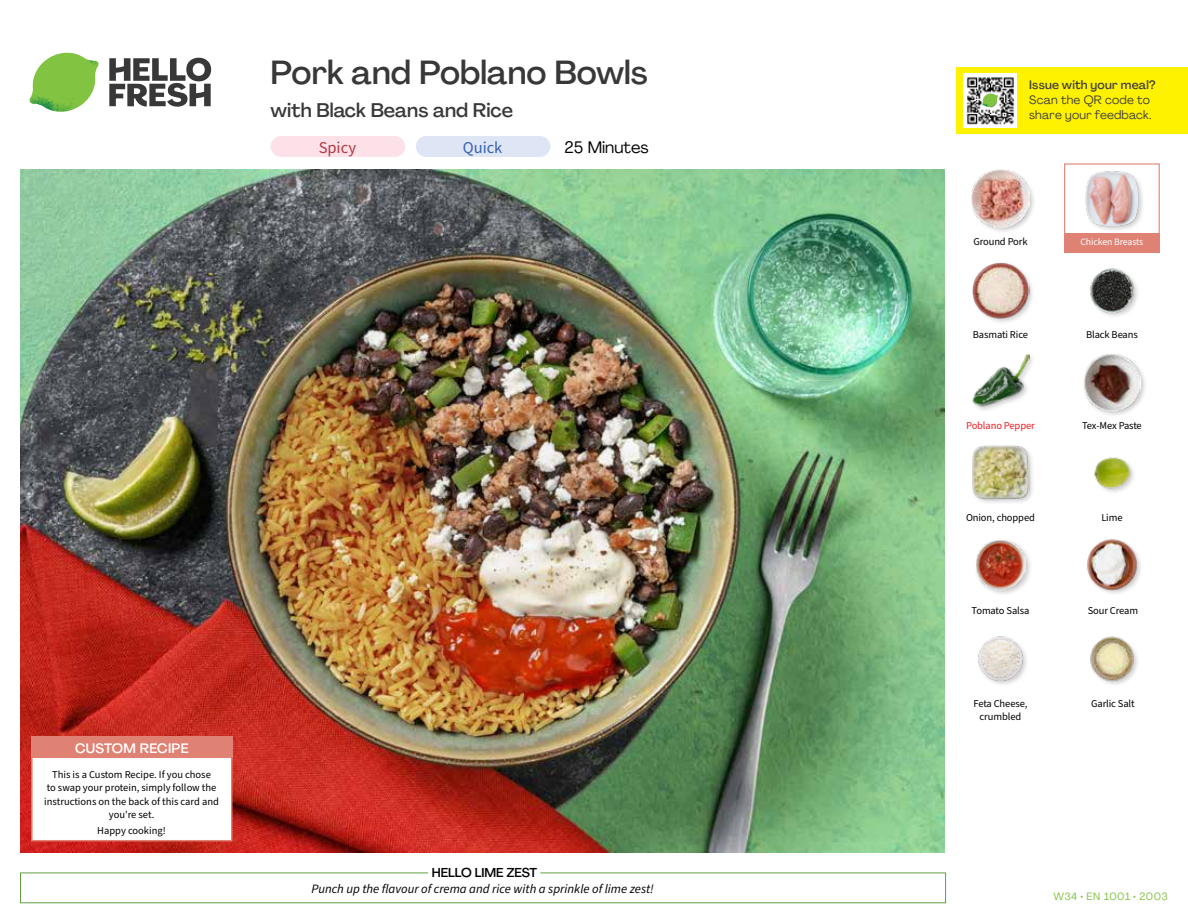
<style>
.page{position:relative;width:1188px;height:918px;background:#fff}
.page>*{position:absolute;margin:0;border:0;box-sizing:border-box;transform-origin:0 0}
.t1{font:500 33px "Agrandir";color:#383839}
.t2{font:500 19.5px "Agrandir";color:#383839}
.t3{font:16.5px "Agrandir";color:#000}
.t4{font:16.5px "Source Sans Pro";color:#3763af}
.t5{font:16.5px "Source Sans Pro";color:#b33841}
.t6{font:500 13.5px "Agrandir";letter-spacing:.02em;color:#fff}
.t7{font:italic 12.75px "Source Sans Pro";color:#000}
.t8{font:500 12.75px "Agrandir";color:#000}
.t9{font:12px/15px "Agrandir";letter-spacing:.02em;color:#414042}
.t10{font:500 12px "Agrandir";letter-spacing:.02em;color:#414042}
.t11{font:10.5px/13.5px "Source Sans Pro";letter-spacing:-.01em;color:#000;text-align:center}
.t12{font:10.5px "Agrandir";letter-spacing:.05em;color:#82c341}
.t13{font:10.5px "Source Sans Pro";letter-spacing:-.01em;color:#ed1d24}
.t14{font:9.75px "Source Sans Pro";letter-spacing:-.01em;color:#fff}
</style>
<div class="page">
<svg style="left:109px;top:57px;width:102px;height:50px"></svg>
<svg style="left:34px;top:53px;width:62px;height:40px"></svg>
<img style="left:67px;top:53px;width:32px;height:26px">
<img style="left:33px;top:75px;width:59px;height:11px">
<img style="left:29px;top:79px;width:61px;height:33px">
<img style="left:65px;top:86px;width:27px;height:25px">
<div style="left:20px;top:873px;width:926px;height:30px;border:1px solid #609f43"></div>
<div style="left:428px;top:865px;width:112px;height:15px;background:#fff"></div>
<img style="left:21px;top:170px;width:924px;height:682px">
<div style="left:416px;top:136px;width:134px;height:21px;background:#dee5f4;border-radius:10px"></div>
<img style="left:1090px;top:636px;width:48px;height:49px">
<img style="left:978px;top:636px;width:49px;height:48px">
<img style="left:1087px;top:539px;width:54px;height:54px">
<div style="left:974px;top:538px;width:59px;height:58px;background:#000;opacity:.2"></div>
<img style="left:975px;top:539px;width:51px;height:51px">
<img style="left:1093px;top:457px;width:41px;height:35px">
<div style="left:971px;top:445px;width:64px;height:60px;background:#000;opacity:.2"></div>
<img style="left:972px;top:445px;width:57px;height:56px">
<div style="left:1082px;top:353px;width:65px;height:65px;background:#000;opacity:.2"></div>
<img style="left:1083px;top:354px;width:58px;height:57px">
<div style="left:972px;top:353px;width:63px;height:60px;background:#000;opacity:.2"></div>
<img style="left:972px;top:353px;width:57px;height:57px">
<img style="left:1090px;top:268px;width:48px;height:48px">
<div style="left:972px;top:262px;width:63px;height:63px;background:#000;opacity:.2"></div>
<img style="left:972px;top:262px;width:57px;height:57px">
<div style="left:1084px;top:170px;width:61px;height:63px;background:#000;opacity:.2"></div>
<img style="left:1084px;top:170px;width:57px;height:57px">
<div style="left:970px;top:168px;width:66px;height:66px;background:#000;opacity:.2"></div>
<img style="left:972px;top:170px;width:57px;height:57px">
<div style="left:271px;top:136px;width:134px;height:21px;background:#fce1e9;border-radius:10px"></div>
<div style="left:1064px;top:163px;width:96px;height:73px;border:1px solid #df8273"></div>
<div style="left:1064px;top:234px;width:96px;height:19px;background:#df8273"></div>
<div style="left:31px;top:737px;width:201px;height:104px;background:#fff;border:2px solid #df8273"></div>
<div style="left:31px;top:737px;width:202px;height:21px;background:#df8273"></div>
<div style="left:956px;top:67px;width:232px;height:67px;background:#fff200"></div>
<img style="left:964px;top:74px;width:52px;height:54px">
<svg style="left:982px;top:93px;width:16px;height:14px"></svg>
<h1 class="t1" style="left:271px;top:52px;width:379px">Pork and Poblano Bowls</h1>
<h2 class="t2" style="left:271px;top:98px;width:244px">with Black Beans and Rice</h2>
<h3 class="t3" style="left:565px;top:137px;width:86px">25 Minutes</h3>
<h3 class="t4" style="left:463px;top:136px;width:41px">Quick</h3>
<h3 class="t5" style="left:319px;top:136px;width:39px">Spicy</h3>
<p class="t6" style="left:75px;top:739px;width:115px">CUSTOM RECIPE</p>
<p class="t11" style="left:44px;top:768px;width:176px">This is a Custom Recipe. If you chose<br>to swap your protein, simply follow the instructions on the back of this card and you're set.</p>
<p class="t11" style="left:97px;top:824px;width:70px">Happy cooking!</p>
<p class="t8" style="left:432px;top:864px;width:107px">HELLO LIME ZEST</p>
<p class="t7" style="left:311px;top:880px;width:344px">Punch up the flavour of crema and rice with a sprinkle of lime zest!</p>
<p class="t10" style="left:1029px;top:77px;width:128px">Issue with your meal?</p>
<p class="t9" style="left:1029px;top:92px;width:124px">Scan the QR code to share your feedback.</p>
<p class="t11" style="left:973px;top:235px;width:56px">Ground Pork</p>
<p class="t14" style="left:1080px;top:236px;width:64px">Chicken Breasts</p>
<p class="t11" style="left:973px;top:329px;width:57px">Basmati Rice</p>
<p class="t11" style="left:1086px;top:329px;width:53px">Black Beans</p>
<p class="t13" style="left:966px;top:419px;width:70px">Poblano Pepper</p>
<p class="t11" style="left:1082px;top:419px;width:61px">Tex-Mex Paste</p>
<p class="t11" style="left:966px;top:511px;width:70px">Onion, chopped</p>
<p class="t11" style="left:1101px;top:511px;width:23px">Lime</p>
<p class="t11" style="left:972px;top:604px;width:59px">Tomato Salsa</p>
<p class="t11" style="left:1088px;top:604px;width:52px">Sour Cream</p>
<p class="t11" style="left:973px;top:697px;width:56px">Feta Cheese, crumbled</p>
<p class="t11" style="left:1091px;top:697px;width:45px">Garlic Salt</p>
<p class="t12" style="left:1053px;top:890px;width:116px">W34 • EN 1001 • 2003</p>
</div>
